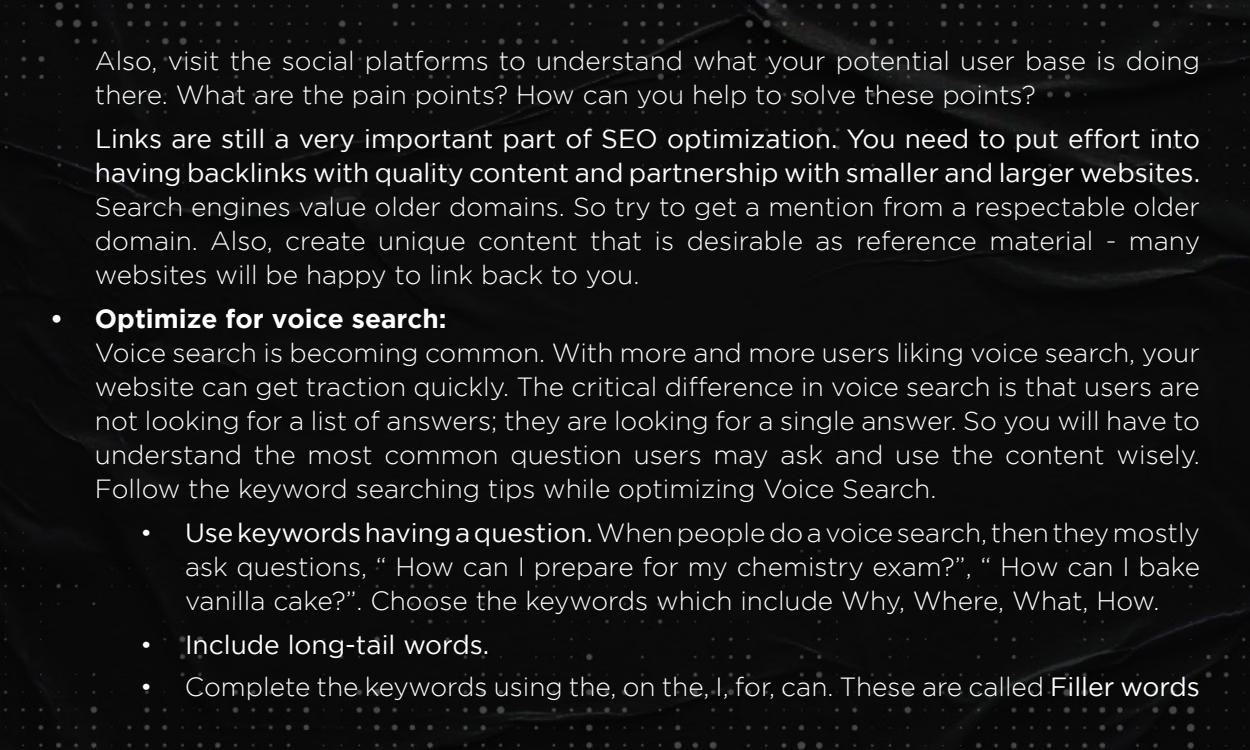
<style>
.page{position:relative;width:1250px;height:750px;background:#0b0b0b}
.page>*{position:absolute;margin:0;border:0;box-sizing:border-box;transform-origin:0 0}
.t1{font:300 26.25px/34px "Gotham";color:#fff;text-align:justify}
.t2{font:700 26.25px "Gotham";color:#fff}
.t3{font:26.25px "Gotham";color:#fff}
.s1{font-weight:400}
.s2{font-weight:300}
</style>
<div class="page">
<p class="t1" style="left:95px;top:44px;width:1107px">Also, visit the social platforms to understand what your potential user base is doing there. What are the pain points? How can you help to solve these points?</p>
<p class="t1" style="left:95px;top:122px;width:1107px"><span class="s1">Links are still a very important part of SEO optimization. You need to put effort into having backlinks with quality content and partnership with smaller and larger websites.<br></span>Search engines value older domains. So try to get a mention from a respectable older domain. Also, create unique content that is desirable as reference material - many websites will be happy to link back to you.</p>
<p class="t2" style="left:50px;top:304px;width:398px">• Optimize for voice search:</p>
<p class="t1" style="left:95px;top:336px;width:1107px">Voice search is becoming common. With more and more users liking voice search, your website can get traction quickly. The critical difference in voice search is that users are not looking for a list of answers; they are looking for a single answer. So you will have to understand the most common question users may ask and use the content wisely.<br>Follow the keyword searching tips while optimizing Voice Search.</p>
<p class="t1" style="left:185px;top:516px;width:1017px;text-indent:-45px">• <span class="s1">Use keywords having a question.</span> When people do a voice search, then they mostly ask questions, “ How can I prepare for my chemistry exam?”, “ How can I bake vanilla cake?”. Choose the keywords which include Why, Where, What, How.</p>
<p class="t3" style="left:140px;top:631px;width:351px"><span class="s2">•</span> Include long-tail words.</p>
<p class="t1" style="left:140px;top:669px;width:1062px">• Complete the keywords using the, on the, I, for, can. These are called <span class="s1">Filler words</span></p>
</div>
